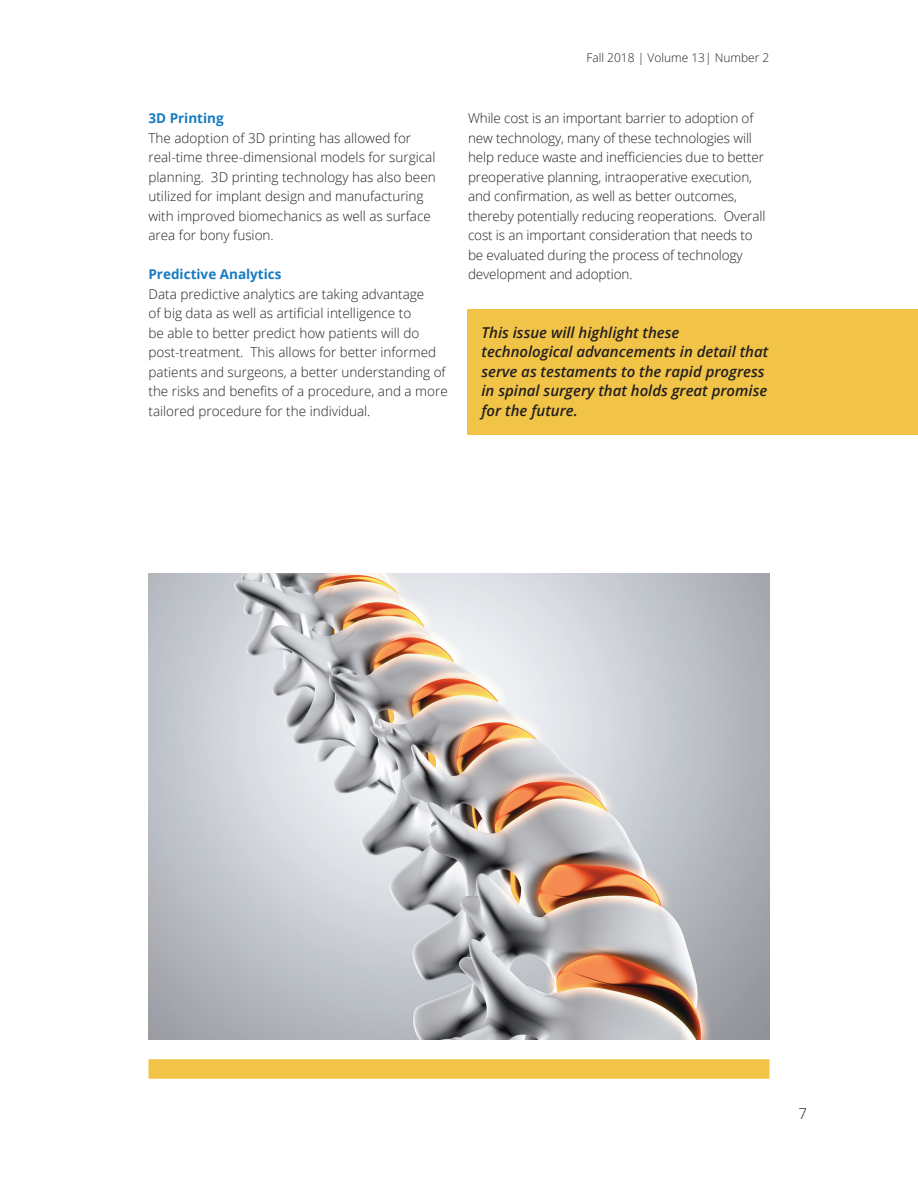
<style>
.page{position:relative;width:918px;height:1188px;background:#fff}
.page>*{position:absolute;margin:0;border:0;box-sizing:border-box;transform-origin:0 0}
.Pullout_Quote_Editor{font:italic 600 15px/19.5px "Open Sans";color:#231f20}
.t1{font:300 15px "Open Sans";color:#231f20}
.t2{font:300 13.5px/19.5px "Open Sans";color:#231f20}
.Article_blue_subsubt{font:700 13.5px "Open Sans";color:#177bc1}
.t3{font:300 12px "Open Sans";color:#231f20}
</style>
<div class="page">
<div style="left:468px;top:309px;width:450px;height:126px;background:#f1c447"></div>
<img style="left:148px;top:573px;width:622px;height:467px">
<div style="left:148px;top:1059px;width:622px;height:20px;background:#f1c447"></div>
<p class="Article_blue_subsubt" style="left:148px;top:109px;width:77px">3D Printing</p>
<p class="t2" style="left:148px;top:128px;width:289px">The adoption of 3D printing has allowed for real-time three-dimensional models for surgical planning. 3D printing technology has also been utilized for implant design and manufacturing with improved biomechanics as well as surface area for bony fusion.</p>
<p class="Article_blue_subsubt" style="left:148px;top:265px;width:135px">Predictive Analytics</p>
<p class="t2" style="left:148px;top:284px;width:301px">Data predictive analytics are taking advantage<br>of big data as well as artificial intelligence to<br>be able to better predict how patients will do post-treatment. This allows for better informed patients and surgeons, a better understanding of the risks and benefits of a procedure, and a more tailored procedure for the individual.</p>
<p class="t3" style="left:586px;top:49px;width:185px">Fall 2018 | Volume 13| Number 2</p>
<p class="t2" style="left:468px;top:108px;width:299px">While cost is an important barrier to adoption of new technology, many of these technologies will help reduce waste and inefficiencies due to better preoperative planning, intraoperative execution, and confirmation, as well as better outcomes, thereby potentially reducing reoperations. Overall cost is an important consideration that needs to be evaluated during the process of technology development and adoption.</p>
<p class="Pullout_Quote_Editor" style="left:482px;top:322px;width:288px">This issue will highlight these technological advancements in detail that serve as testaments to the rapid progress in spinal surgery that holds great promise for the future.</p>
<p class="t1" style="left:799px;top:1103px;width:10px">7</p>
</div>
